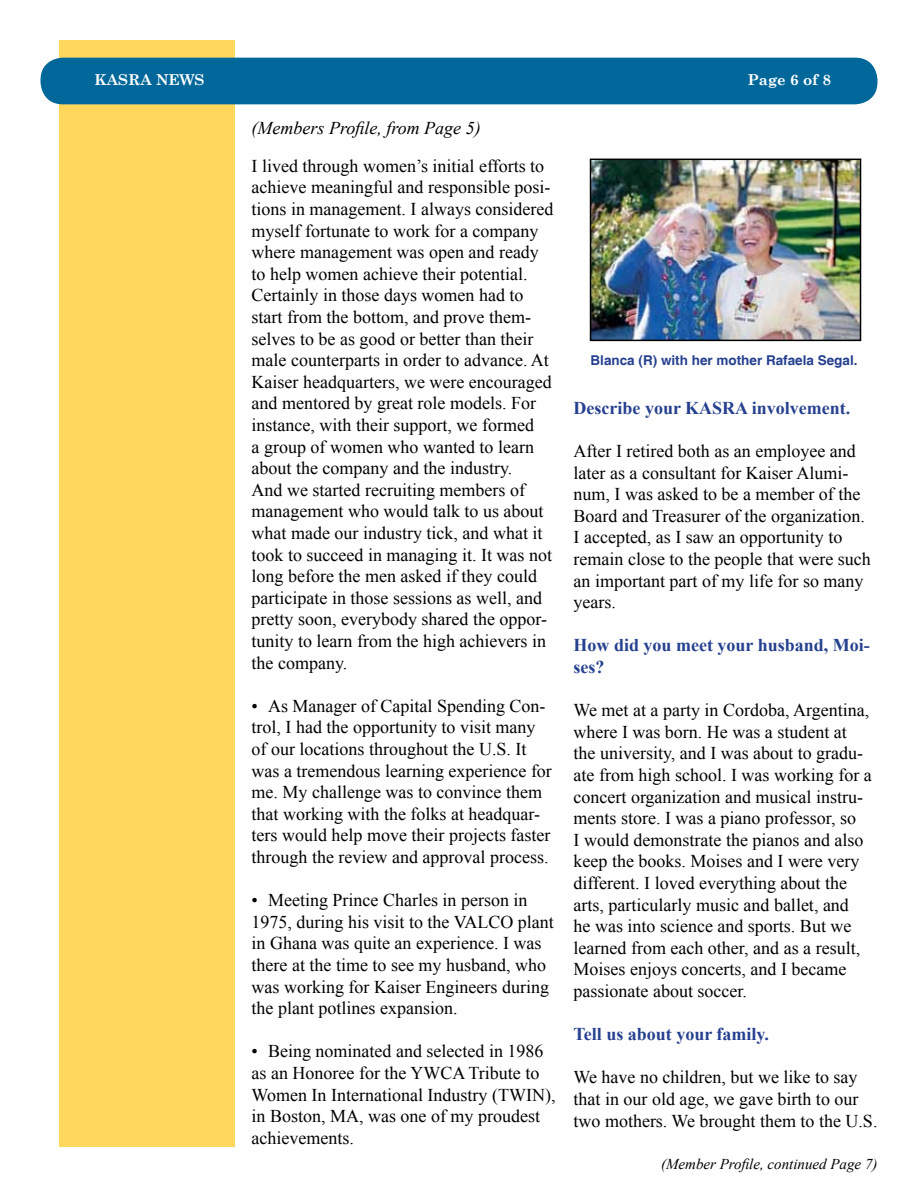
<style>
.page{position:relative;width:918px;height:1188px;background:#fff}
.page>*{position:absolute;margin:0;border:0;box-sizing:border-box;transform-origin:0 0}
.t1{font:18px/21.6px "Times New Roman";color:#000}
.t2{font:700 18px/21.6px "Times New Roman";color:#25408f}
.t3{font:italic 18px "Times New Roman";color:#000}
.t4{font:italic 15px "Times New Roman";color:#000}
.t5{font:700 15px "Century Schoolbook";color:#fff}
.t6{font:700 13.5px "Helvetica";color:#25408f}
</style>
<div class="page">
<div style="left:59px;top:40px;width:175px;height:1108px;background:#ffd75c"></div>
<div style="left:40px;top:58px;width:838px;height:46px;background:#00679b;border-radius:22px"></div>
<img style="left:593px;top:162px;width:265px;height:176px">
<div style="left:590px;top:159px;width:271px;height:182px;border:2px solid #000"></div>
<p class="t5" style="left:94px;top:68px;width:112px">KASRA NEWS</p>
<p class="t5" style="left:748px;top:68px;width:85px">Page 6 of 8</p>
<p class="t3" style="left:252px;top:116px;width:231px">(Members Profile, from Page 5)</p>
<p class="t1" style="left:252px;top:155px;width:303px">I lived through women’s initial efforts to achieve meaningful and responsible posi&shy;tions in management. I always considered myself fortunate to work for a company where management was open and ready to help women achieve their potential.<br>Certainly in those days women had to start from the bottom, and prove them&shy;selves to be as good or better than their male counterparts in order to advance. At Kaiser headquarters, we were encouraged and mentored by great role models. For instance, with their support, we formed<br>a group of women who wanted to learn about the company and the industry.<br>And we started recruiting members of management who would talk to us about what made our industry tick, and what it took to succeed in managing it. It was not long before the men asked if they could participate in those sessions as well, and pretty soon, everybody shared the oppor&shy;tunity to learn from the high achievers in the company.</p>
<p class="t1" style="left:252px;top:695px;width:302px">• As Manager of Capital Spending Con&shy;trol, I had the opportunity to visit many of our locations throughout the U.S. It was a tremendous learning experience for me. My challenge was to convince them that working with the folks at headquar&shy;ters would help move their projects faster through the review and approval process.</p>
<p class="t1" style="left:252px;top:889px;width:304px">• Meeting Prince Charles in person in 1975, during his visit to the VALCO plant in Ghana was quite an experience. I was there at the time to see my husband, who was working for Kaiser Engineers during the plant potlines expansion.</p>
<p class="t1" style="left:252px;top:1040px;width:305px">• Being nominated and selected in 1986 as an Honoree for the YWCA Tribute to Women In International Industry (TWIN), in Boston, MA, was one of my proudest achievements.</p>
<p class="t6" style="left:591px;top:352px;width:269px">Blanca (R) with her mother Rafaela Segal.</p>
<p class="t2" style="left:574px;top:396px;width:278px">Describe your KASRA involvement.</p>
<p class="t1" style="left:574px;top:440px;width:299px">After I retired both as an employee and later as a consultant for Kaiser Alumi&shy;num, I was asked to be a member of the Board and Treasurer of the organization.<br>I accepted, as I saw an opportunity to remain close to the people that were such an important part of my life for so many years.</p>
<p class="t2" style="left:574px;top:634px;width:298px">How did you meet your husband, Moi&shy;ses?</p>
<p class="t1" style="left:574px;top:699px;width:300px">We met at a party in Cordoba, Argentina, where I was born. He was a student at the university, and I was about to gradu&shy;ate from high school. I was working for a concert organization and musical instru&shy;ments store. I was a piano professor, so<br>I would demonstrate the pianos and also keep the books. Moises and I were very different. I loved everything about the arts, particularly music and ballet, and<br>he was into science and sports. But we learned from each other, and as a result, Moises enjoys concerts, and I became passionate about soccer.</p>
<p class="t2" style="left:574px;top:1023px;width:197px">Tell us about your family.</p>
<p class="t1" style="left:574px;top:1066px;width:305px">We have no children, but we like to say that in our old age, we gave birth to our two mothers. We brought them to the U.S.</p>
<p class="t4" style="left:661px;top:1154px;width:218px">(Member Profile, continued Page 7)</p>
</div>
